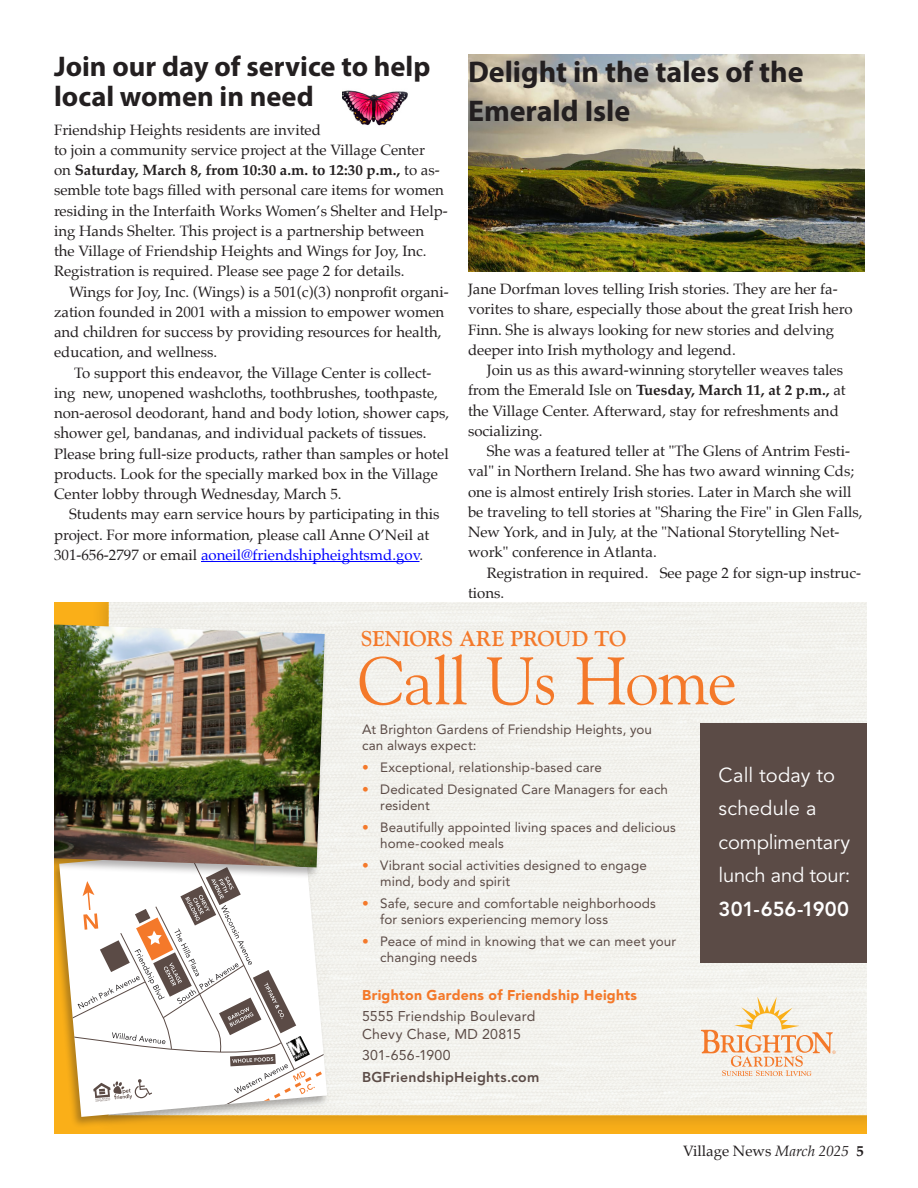
<style>
.page{position:relative;width:918px;height:1188px;background:#fff}
.page>*{position:absolute;margin:0;border:0;box-sizing:border-box;transform-origin:0 0}
.t1{font:67.35px "Goudy Old Style BT";letter-spacing:-.02em;color:#f4792a}
.t2{font:700 30px/39px "Myriad Pro";color:#231f20}
.t3{font:700 28.5px/30px "Myriad Pro";color:#231f20}
.t4{font:700 21.45px "Goudy Old Style BT";letter-spacing:-.005em;color:#f4792a}
.t5{font:20.1px/33.6px "Avenir";letter-spacing:-.01em;color:#fff}
.t6{font:800 20.1px "Avenir";color:#fff}
.t7{font:15px/20.2px "Palatino";color:#231f20}
.t8{font:14.1px/18.3px "Avenir";letter-spacing:.015em;color:#5b4b46}
.t9{font:900 14.1px "Avenir";letter-spacing:.02em;color:#f4792a}
.t10{font:800 14.1px "Avenir";letter-spacing:.015em;color:#5b4b46}
.t11{font:13.5px/16px "Avenir";letter-spacing:.005em;color:#5b4b46}
.s1{font-weight:700}
.s2{color:#00f}
.s3{color:#f4792a}
.s4{font-style:italic}
</style>
<div class="page">
<div style="left:108px;top:1115px;width:759px;height:19px;background:#faaf18"></div>
<div style="left:54px;top:602px;width:54px;height:532px;background:#faaf18"></div>
<div style="left:90px;top:602px;width:777px;height:531px;background:#231f20;opacity:.5"></div>
<div style="left:108px;top:602px;width:759px;height:513px;background:#f3f2ed"></div>
<div style="left:701px;top:723px;width:166px;height:239px;background:#5b4b46"></div>
<div style="left:54px;top:840px;width:276px;height:288px;background:#231f20;opacity:.35"></div>
<div style="left:54px;top:621px;width:273px;height:258px;background:#231f20;opacity:.35"></div>
<img style="left:54px;top:625px;width:271px;height:242px">
<svg style="left:59px;top:842px;width:268px;height:275px"></svg>
<svg style="left:701px;top:997px;width:135px;height:79px"></svg>
<hr style="left:201px;top:561px;width:218px;height:1px;background:#00f">
<img style="left:468px;top:55px;width:397px;height:217px">
<img style="left:342px;top:90px;width:66px;height:36px">
<h3 class="t3" style="left:54px;top:51px;width:378px">Join our day of service to help local women in need</h3>
<p class="t7" style="left:54px;top:119px;width:395px">Friendship Heights residents are invited<br>to join a community service project at the Village Center<br>on <span class="s1">Saturday, March 8, from 10:30 a.m. to 12:30 p.m.,</span> to as&shy;semble tote bags filled with personal care items for women residing in the Interfaith Works Women’s Shelter and Help&shy;ing Hands Shelter. This project is a partnership between the Village of Friendship Heights and Wings for Joy, Inc.<br>Registration is required. Please see page 2 for details.</p>
<p class="t7" style="left:54px;top:281px;width:396px;text-indent:15px">Wings for Joy, Inc. (Wings) is a 501(c)(3) nonprofit organi&shy;zation founded in 2001 with a mission to empower women and children for success by providing resources for health, education, and wellness.</p>
<p class="t7" style="left:54px;top:362px;width:397px;text-indent:20px">To support this endeavor, the Village Center is collect&shy;ing new, unopened washcloths, toothbrushes, toothpaste, non-aerosol deodorant, hand and body lotion, shower caps, shower gel, bandanas, and individual packets of tissues.<br>Please bring full-size products, rather than samples or hotel products. Look for the specially marked box in the Village Center lobby through Wednesday, March 5.</p>
<p class="t7" style="left:54px;top:504px;width:387px;text-indent:15px">Students may earn service hours by participating in this project. For more information, please call Anne O’Neil at<br>301-656-2797 or email <span class="s2">aoneil@friendshipheightsmd.gov</span>.</p>
<h2 class="t2" style="left:468px;top:51px;width:337px">Delight in the tales of the<br>Emerald Isle</h2>
<p class="t7" style="left:468px;top:279px;width:386px">Jane Dorfman loves telling Irish stories. They are her fa&shy;vorites to share, especially those about the great Irish hero Finn. She is always looking for new stories and delving deeper into Irish mythology and legend.</p>
<p class="t7" style="left:468px;top:360px;width:379px;text-indent:19px">Join us as this award-winning storyteller weaves tales from the Emerald Isle on <span class="s1">Tuesday, March 11, at 2 p.m.,</span> at the Village Center. Afterward, stay for refreshments and socializing.</p>
<p class="t7" style="left:468px;top:441px;width:396px;text-indent:19px">She was a featured teller at "The Glens of Antrim Festi&shy;val" in Northern Ireland. She has two award winning Cds; one is almost entirely Irish stories. Later in March she will be traveling to tell stories at "Sharing the Fire" in Glen Falls, New York, and in July, at the "National Storytelling Net&shy;work" conference in Atlanta.</p>
<p class="t7" style="left:468px;top:562px;width:395px;text-indent:19px">Registration in required. See page 2 for sign-up instruc&shy;tions.</p>
<h3 class="t4" style="left:361px;top:625px;width:267px">SENIORS ARE PROUD TO</h3>
<h1 class="t1" style="left:358px;top:639px;width:381px">Call Us Home</h1>
<p class="t11" style="left:362px;top:721px;width:292px">At Brighton Gardens of Friendship Heights, you can always expect:</p>
<p class="t11" style="left:362px;top:759px;width:241px"><span class="s3">•</span> Exceptional, relationship-based care</p>
<p class="t11" style="left:380px;top:781px;width:289px;text-indent:-18px"><span class="s3">•</span> Dedicated Designated Care Managers for each resident</p>
<p class="t11" style="left:380px;top:819px;width:297px;text-indent:-18px"><span class="s3">•</span> Beautifully appointed living spaces and delicious home-cooked meals</p>
<p class="t11" style="left:380px;top:857px;width:268px;text-indent:-18px"><span class="s3">•</span> Vibrant social activities designed to engage mind, body and spirit</p>
<p class="t11" style="left:380px;top:895px;width:277px;text-indent:-18px"><span class="s3">•</span> Safe, secure and comfortable neighborhoods for seniors experiencing memory loss</p>
<p class="t11" style="left:380px;top:933px;width:298px;text-indent:-18px"><span class="s3">•</span> Peace of mind in knowing that we can meet your changing needs</p>
<p class="t9" style="left:362px;top:987px;width:277px">Brighton Gardens of Friendship Heights</p>
<p class="t8" style="left:362px;top:1007px;width:175px">5555 Friendship Boulevard<br>Chevy Chase, MD 20815</p>
<p class="t8" style="left:362px;top:1046px;width:90px">301-656-1900</p>
<p class="t10" style="left:362px;top:1068px;width:179px">BGFriendshipHeights.com</p>
<h3 class="t5" style="left:719px;top:759px;width:133px">Call today to schedule a complimentary lunch and tour:</h3>
<h3 class="t6" style="left:719px;top:897px;width:132px">301-656-1900</h3>
<p class="t7" style="left:683px;top:1141px;width:182px">Village News <span class="s4">March 2025</span> <span class="s1">5</span></p>
</div>
